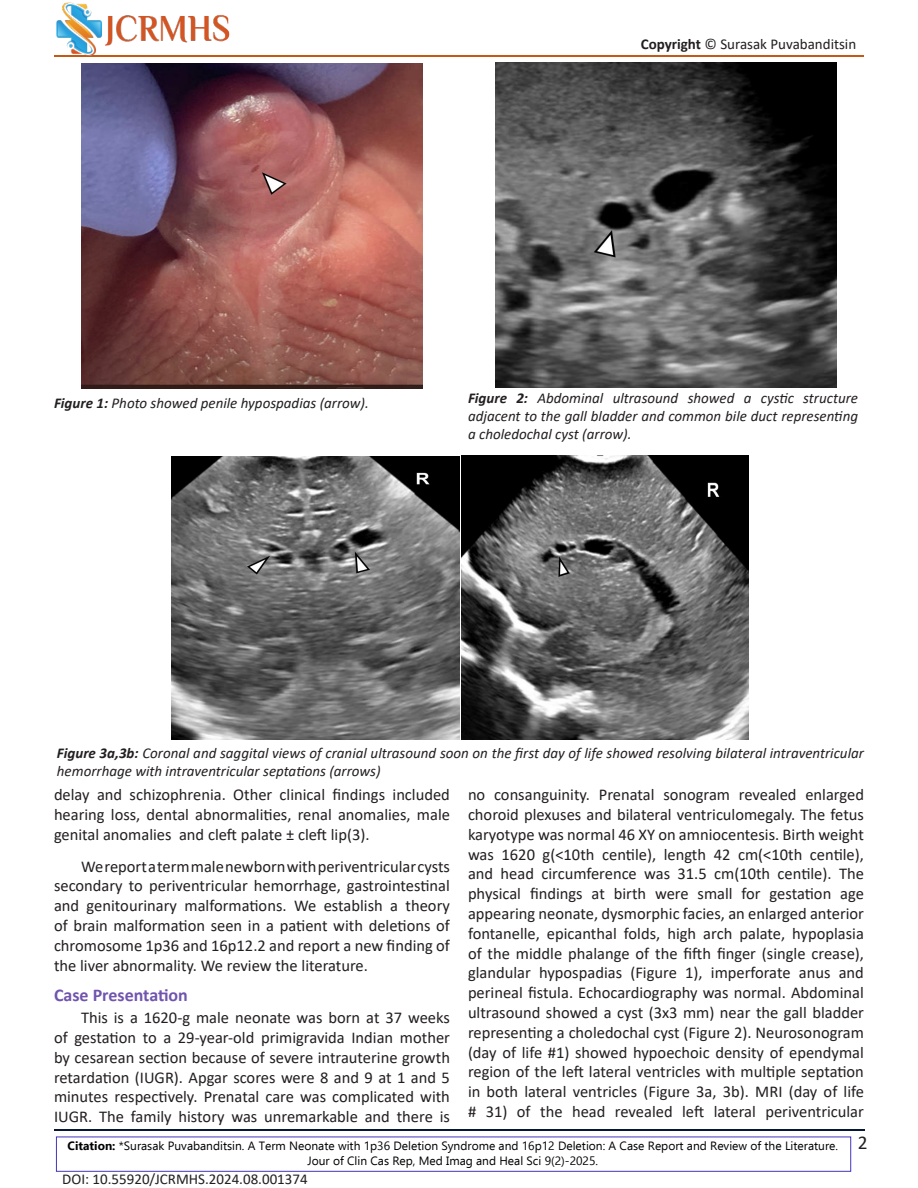
<style>
.page{position:relative;width:918px;height:1188px;background:#fff}
.page>*{position:absolute;margin:0;border:0;box-sizing:border-box;transform-origin:0 0}
.t1{font:19.5px "Calibri";color:#231f20}
.side_heading{font:700 18px "Calibri";color:#7054ae}
.Body_Text_First_Indent{font:16.5px/19.8px "Calibri";color:#231f20;text-align:justify}
.figure_tittle{font:italic 15px/18px "Calibri";color:#231f20;text-align:justify}
.t2{font:15px "Calibri";color:#231f20}
.t3{font:12px/14.4px "Ebrima";color:#000;text-align:center}
.s1{font-weight:700}
</style>
<div class="page">
<hr style="left:54px;top:55px;width:810px;height:1px;background:#c45911">
<img style="left:54px;top:2px;width:178px;height:55px">
<hr style="left:55px;top:1130px;width:810px;height:1px;background:#071735">
<div style="left:56px;top:1137px;width:795px;height:35px;background:#fff;border:1px solid #4336ba"></div>
<img style="left:82px;top:63px;width:340px;height:326px">
<img style="left:496px;top:62px;width:340px;height:325px">
<img style="left:172px;top:457px;width:287px;height:282px">
<img style="left:461px;top:455px;width:288px;height:284px">
<p class="t2" style="left:641px;top:33px;width:217px"><span class="s1">Copyright</span> © Surasak Puvabanditsin</p>
<p class="figure_tittle" style="left:54px;top:394px;width:316px"><span class="s1">Figure 1:</span> Photo showed penile hypospadias (arrow).</p>
<p class="figure_tittle" style="left:468px;top:388px;width:392px"><span class="s1">Figure 2:</span> Abdominal ultrasound showed a cystic structure adjacent to the gall bladder and common bile duct representing a choledochal cyst (arrow).</p>
<p class="figure_tittle" style="left:57px;top:744px;width:809px"><span class="s1">Figure 3a,3b:</span> Coronal and saggital views of cranial ultrasound soon on the first day of life showed resolving bilateral intraventricular hemorrhage with intraventricular septations (arrows)</p>
<p class="Body_Text_First_Indent" style="left:54px;top:784px;width:398px">delay and schizophrenia. Other clinical findings included hearing loss, dental abnormalities, renal anomalies, male genital anomalies and cleft palate ± cleft lip(3).</p>
<p class="Body_Text_First_Indent" style="left:54px;top:856px;width:398px;text-indent:27px">We report a term male newborn with periventricular cysts secondary to periventricular hemorrhage, gastrointestinal and genitourinary malformations. We establish a theory of brain malformation seen in a patient with deletions of chromosome 1p36 and 16p12.2 and report a new finding of the liver abnormality. We review the literature.</p>
<p class="side_heading" style="left:54px;top:983px;width:135px">Case Presentation</p>
<p class="Body_Text_First_Indent" style="left:54px;top:1007px;width:398px;text-indent:27px">This is a 1620-g male neonate was born at 37 weeks of gestation to a 29-year-old primigravida Indian mother by cesarean section because of severe intrauterine growth retardation (IUGR). Apgar scores were 8 and 9 at 1 and 5 minutes respectively. Prenatal care was complicated with IUGR. The family history was unremarkable and there is</p>
<p class="Body_Text_First_Indent" style="left:468px;top:784px;width:398px">no consanguinity. Prenatal sonogram revealed enlarged choroid plexuses and bilateral ventriculomegaly. The fetus karyotype was normal 46 XY on amniocentesis. Birth weight was 1620 g(&lt;10th centile), length 42 cm(&lt;10th centile), and head circumference was 31.5 cm(10th centile). The physical findings at birth were small for gestation age appearing neonate, dysmorphic facies, an enlarged anterior fontanelle, epicanthal folds, high arch palate, hypoplasia of the middle phalange of the fifth finger (single crease), glandular hypospadias (Figure 1), imperforate anus and perineal fistula. Echocardiography was normal. Abdominal ultrasound showed a cyst (3x3 mm) near the gall bladder representing a choledochal cyst (Figure 2). Neurosonogram (day of life #1) showed hypoechoic density of ependymal region of the left lateral ventricles with multiple septation in both lateral ventricles (Figure 3a, 3b). MRI (day of life # 31) of the head revealed left lateral periventricular</p>
<p class="t3" style="left:68px;top:1138px;width:772px"><span class="s1">Citation:</span> *Surasak Puvabanditsin. A Term Neonate with 1p36 Deletion Syndrome and 16p12 Deletion: A Case Report and Review of the Literature.<br>Jour of Clin Cas Rep, Med Imag and Heal Sci 9(2)-2025.</p>
<p class="t2" style="left:62px;top:1169px;width:247px">DOI: 10.55920/JCRMHS.2024.08.001374</p>
<p class="t1" style="left:858px;top:1129px;width:11px">2</p>
</div>
